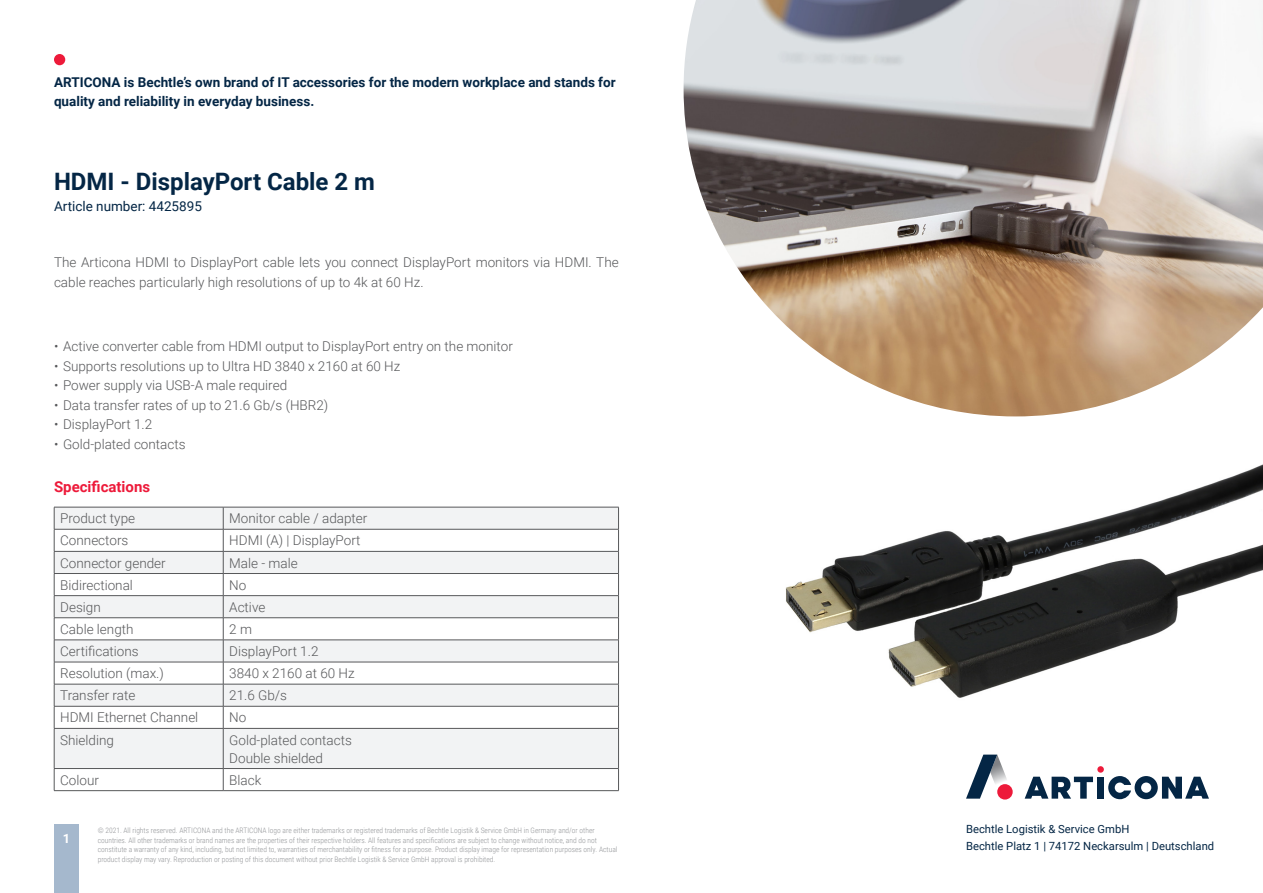
<style>
.page{position:relative;width:1263px;height:893px;background:#fff}
.page>*{position:absolute;margin:0;border:0;box-sizing:border-box;transform-origin:0 0}
.t1{font:700 24px "Roboto";color:#042645}
.t2{font:700 15px "Roboto";color:#ed1a3a}
.t3{font:300 13.5px/19.5px "Roboto";color:#57585a}
.t4{font:700 13.5px/19.5px "Roboto";color:#042645}
.t5{font:13.5px "Roboto";color:#042645}
.t6{font:700 12.75px "Roboto";color:#fff}
.t7{font:11.25px/16.5px "Roboto";color:#042645}
.t8{font:300 7.5px/9.8px "Roboto Condensed";color:#939598}
</style>
<div class="page">
<img style="left:786px;top:464px;width:477px;height:234px">
<div style="left:54px;top:825px;width:25px;height:68px;background:#a5b8cd"></div>
<div style="left:54px;top:54px;width:11px;height:11px;background:#ed1a3a;border-radius:50%"></div>
<div style="left:1097px;top:766px;width:7px;height:7px;background:#ed1a3a;border-radius:50%"></div>
<svg style="left:1025px;top:777px;width:68px;height:22px"></svg>
<div style="left:1097px;top:777px;width:7px;height:22px;background:#042645"></div>
<svg style="left:1108px;top:776px;width:101px;height:23px"></svg>
<svg style="left:966px;top:755px;width:47px;height:44px"></svg>
<div style="left:997px;top:784px;width:16px;height:15px;background:#ed1a3a;border-radius:50%"></div>
<img style="left:684px;top:0;width:579px;height:416px">
<div style="left:55px;top:729px;width:563px;height:39px;background:#f2f3f4"></div>
<svg style="left:54px;top:507px;width:565px;height:221px"></svg>
<hr style="left:54px;top:728px;width:169px;height:1px;background:#57585a">
<hr style="left:54px;top:729px;width:1px;height:39px;background:#57585a">
<hr style="left:223px;top:728px;width:396px;height:1px;background:#57585a">
<hr style="left:223px;top:729px;width:1px;height:39px;background:#57585a">
<hr style="left:618px;top:729px;width:1px;height:39px;background:#57585a">
<hr style="left:54px;top:768px;width:169px;height:1px;background:#57585a">
<svg style="left:54px;top:769px;width:1px;height:21px"></svg>
<hr style="left:223px;top:768px;width:396px;height:1px;background:#57585a">
<svg style="left:223px;top:769px;width:1px;height:21px"></svg>
<svg style="left:618px;top:769px;width:1px;height:21px"></svg>
<hr style="left:54px;top:790px;width:169px;height:1px;background:#57585a">
<hr style="left:223px;top:790px;width:396px;height:1px;background:#57585a">
<p class="t4" style="left:54px;top:72px;width:563px">ARTICONA is Bechtle’s own brand of IT accessories for the modern workplace and stands for quality and reliability in everyday business.</p>
<h1 class="t1" style="left:54px;top:165px;width:323px">HDMI - DisplayPort Cable 2 m</h1>
<p class="t5" style="left:54px;top:197px;width:149px">Article number: 4425895</p>
<p class="t3" style="left:54px;top:252px;width:566px">The Articona HDMI to DisplayPort cable lets you connect DisplayPort monitors via HDMI. The cable reaches particularly high resolutions of up to 4k at 60 Hz.</p>
<p class="t3" style="left:54px;top:336px;width:460px">• Active converter cable from HDMI output to DisplayPort entry on the monitor</p>
<p class="t3" style="left:54px;top:356px;width:348px">• Supports resolutions up to Ultra HD 3840 x 2160 at 60 Hz</p>
<p class="t3" style="left:54px;top:375px;width:235px">• Power supply via USB-A male required</p>
<p class="t3" style="left:54px;top:395px;width:276px">• Data transfer rates of up to 21.6 Gb/s (HBR2)</p>
<p class="t3" style="left:54px;top:414px;width:100px">• DisplayPort 1.2</p>
<p class="t3" style="left:54px;top:434px;width:133px">• Gold-plated contacts</p>
<p class="t2" style="left:54px;top:477px;width:98px">Specifications</p>
<p class="t3" style="left:60px;top:508px;width:76px">Product type</p>
<p class="t3" style="left:229px;top:508px;width:140px">Monitor cable / adapter</p>
<p class="t3" style="left:60px;top:530px;width:70px">Connectors</p>
<p class="t3" style="left:229px;top:530px;width:133px">HDMI (A) | DisplayPort</p>
<p class="t3" style="left:60px;top:552px;width:107px">Connector gender</p>
<p class="t3" style="left:229px;top:552px;width:70px">Male - male</p>
<p class="t3" style="left:60px;top:575px;width:74px">Bidirectional</p>
<p class="t3" style="left:229px;top:575px;width:19px">No</p>
<p class="t3" style="left:60px;top:597px;width:42px">Design</p>
<p class="t3" style="left:229px;top:597px;width:38px">Active</p>
<p class="t3" style="left:60px;top:619px;width:75px">Cable length</p>
<p class="t3" style="left:229px;top:619px;width:24px">2 m</p>
<p class="t3" style="left:60px;top:641px;width:80px">Certifications</p>
<p class="t3" style="left:229px;top:641px;width:91px">DisplayPort 1.2</p>
<p class="t3" style="left:60px;top:663px;width:105px">Resolution (max.)</p>
<p class="t3" style="left:229px;top:663px;width:127px">3840 x 2160 at 60 Hz</p>
<p class="t3" style="left:60px;top:685px;width:77px">Transfer rate</p>
<p class="t3" style="left:229px;top:685px;width:59px">21.6 Gb/s</p>
<p class="t3" style="left:60px;top:707px;width:140px">HDMI Ethernet Channel</p>
<p class="t3" style="left:229px;top:707px;width:19px">No</p>
<p class="t3" style="left:60px;top:729px;width:55px">Shielding</p>
<p class="t3" style="left:229px;top:730px;width:124px;line-height:18px">Gold-plated contacts<br>Double shielded</p>
<p class="t3" style="left:60px;top:770px;width:40px">Colour</p>
<p class="t3" style="left:229px;top:770px;width:34px">Black</p>
<p class="t6" style="left:63px;top:829px;width:9px">1</p>
<p class="t7" style="left:966px;top:821px;width:250px">Bechtle Logistik &amp; Service GmbH<br>Bechtle Platz 1 | 74172 Neckarsulm | Deutschland</p>
<p class="t8" style="left:98px;top:825px;width:521px">© 2021. All rights reserved. ARTICONA and the ARTICONA logo are either trademarks or registered trademarks of Bechtle Logistik &amp; Service GmbH in Germany and/or other countries. All other trademarks or brand names are the properties of their respective holders. All features and specifications are subject to change without notice, and do not constitute a warranty of any kind, including, but not limited to, warranties of merchantability or fitness for a purpose. Product display image for representation purposes only. Actual product display may vary. Reproduction or posting of this document without prior Bechtle Logistik &amp; Service GmbH approval is prohibited.</p>
</div>
